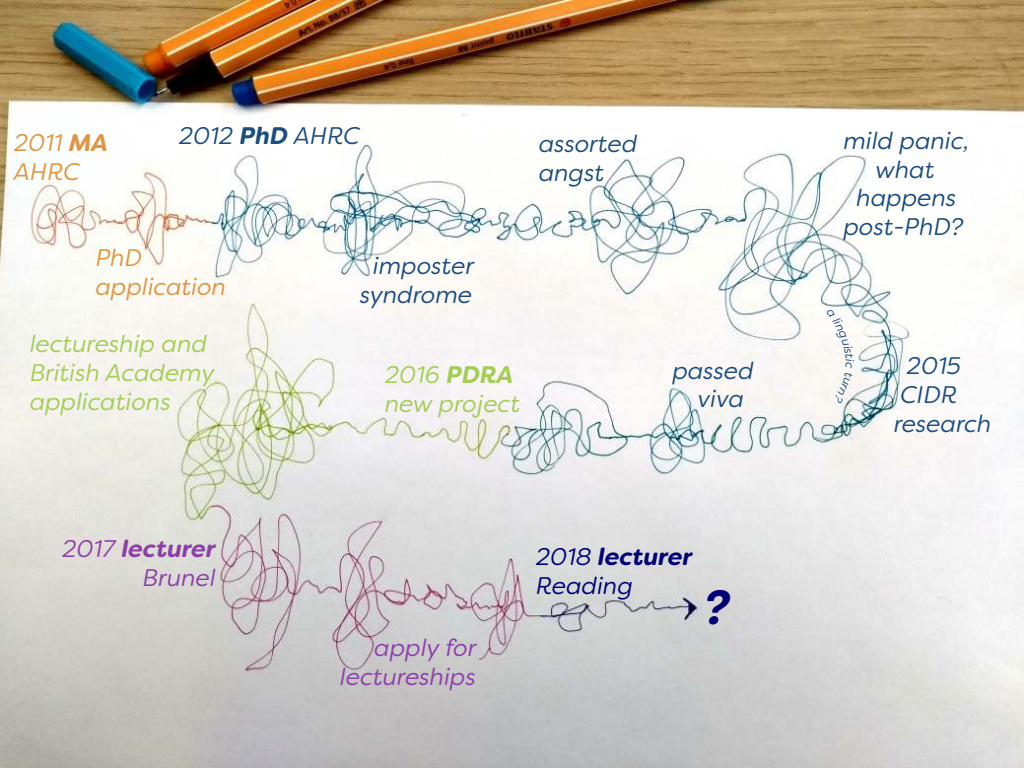
<style>
.page{position:relative;width:1024px;height:768px;background:#fff}
.page>*{position:absolute;margin:0;border:0;box-sizing:border-box;transform-origin:0 0}
.t1{font:italic 700 48px "Filson Soft";color:#000178}
.t2{font:italic 24px/28.8px "Filson Soft";color:#1b4d82}
.t3{font:italic 24px/28.8px "Filson Soft";color:#a4cd53}
.t4{font:italic 24px/28.8px "Filson Soft";color:#8d3fa9;text-align:right}
.t5{font:italic 24px/28.8px "Filson Soft";color:#e39440}
.t6{font:italic 24px/28.8px "Filson Soft";color:#000178}
.s1{font-weight:700}
</style>
<div class="page">
<img style="left:0;top:0;width:1024px;height:768px">
<div style="left:826px;top:308px;width:28px;height:96px;background:#fcf9f5"></div>
<p class="t5" style="left:14px;top:131px;width:96px">2011 <span class="s1">MA<br></span>AHRC</p>
<p class="t2" style="left:179px;top:124px;width:183px">2012 <span class="s1">PhD</span> AHRC</p>
<p class="t5" style="left:96px;top:246px;width:132px">PhD application</p>
<p class="t3" style="left:30px;top:332px;width:186px">lectureship and<br>British Academy applications</p>
<p class="t2" style="left:360px;top:254px;width:116px;text-align:center">imposter syndrome</p>
<p class="t3" style="left:385px;top:363px;width:137px">2016 <span class="s1">PDRA </span>new project</p>
<p class="t2" style="left:539px;top:132px;width:100px">assorted angst</p>
<p class="t2" style="left:844px;top:128px;width:128px;text-align:center">mild panic, what happens post-PhD?</p>
<p class="t2" style="left:698px;top:358px;width:58px;text-indent:-25px">passed viva</p>
<p class="t2" style="left:894px;top:354px;width:99px;text-indent:13px">2015<br>CIDR research</p>
<p class="t4" style="left:62px;top:537px;width:155px">2017 <span class="s1">lecturer<br></span>Brunel</p>
<p class="t6" style="left:536px;top:545px;width:158px">2018 <span class="s1">lecturer<br></span>Reading</p>
<p class="t4" style="left:340px;top:636px;width:138px">apply for lectureships</p>
<h1 class="t1" style="left:705px;top:579px;width:27px">?</h1>
</div>
